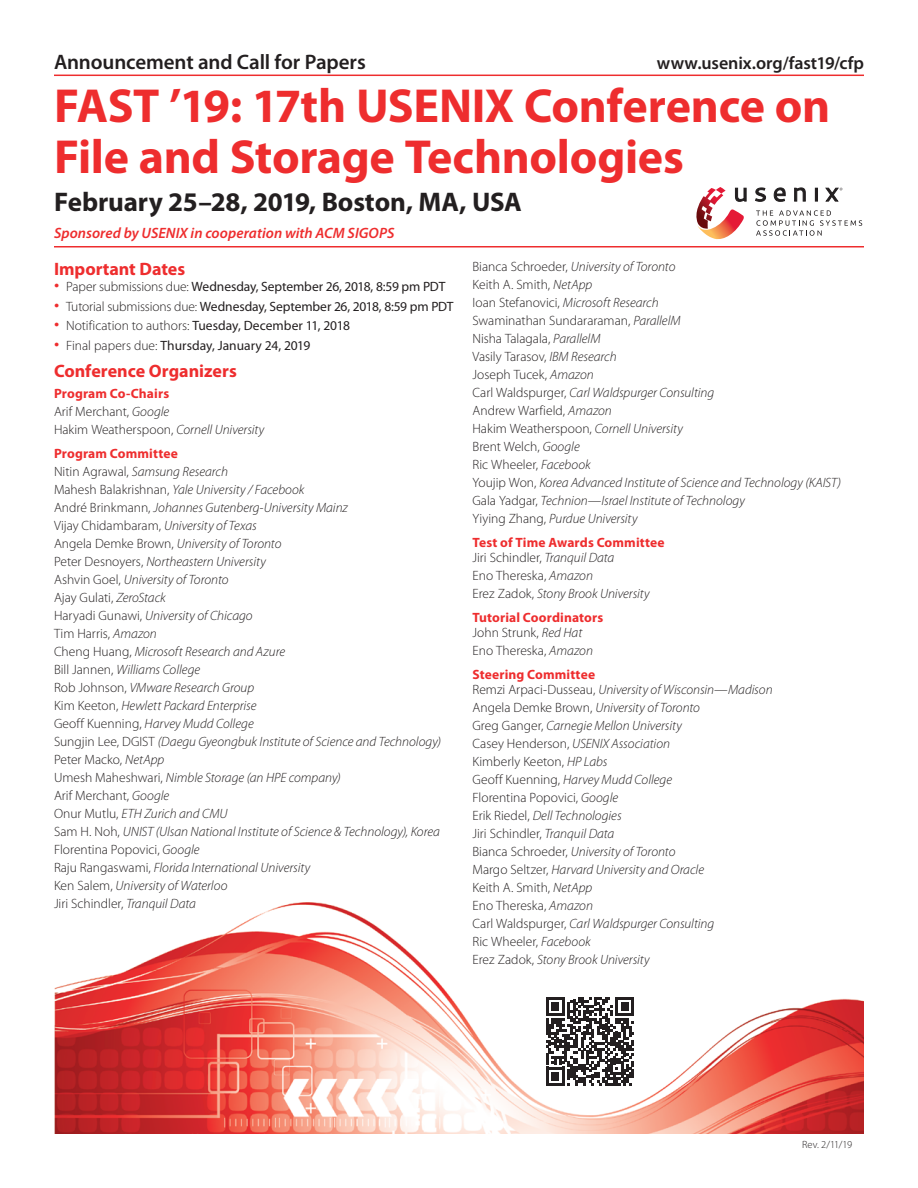
<style>
.page{position:relative;width:918px;height:1188px;background:#fff}
.page>*{position:absolute;margin:0;border:0;box-sizing:border-box;transform-origin:0 0}
.conference_name{font:700 48px/51px "Myriad Pro";letter-spacing:-.01em;color:#ee2d2e}
.dates_location{font:700 27px "Myriad Pro";letter-spacing:-.005em;color:#231f20}
.t1{font:600 21px "Myriad Pro";letter-spacing:-.005em;color:#231f20}
.head_1{font:700 18px "Myriad Pro";color:#ee2d2e}
.t2{font:600 18px "Myriad Pro";letter-spacing:-.005em;color:#231f20}
.conference_sponsor{font:italic 600 15px "Myriad Pro";color:#ee2d2e}
.organizers{font:italic 300 13.5px "Myriad Pro";color:#231f20}
.organizers-2{font:300 13.5px "Myriad Pro";color:#231f20}
.t3{font:13.5px "Myriad Pro";letter-spacing:-.005em;color:#231f20}
.head_2{font:700 13.5px "Myriad Pro";letter-spacing:.01em;color:#ee2d2e}
.t4{font:300 10.5px "Myriad Pro";letter-spacing:-.025em;color:#231f20}
.s1{font-weight:300;font-size:21px;color:#ee2d2e}
.s2{font-weight:300}
.s3{font-style:italic}
.s4{font-style:normal}
</style>
<div class="page">
<img style="left:54px;top:902px;width:810px;height:232px">
<hr style="left:54px;top:75px;width:810px;height:1px;background:#ee2d2e">
<hr style="left:54px;top:246px;width:810px;height:2px;background:#ee2d2e">
<svg style="left:755px;top:187px;width:12px;height:15px"></svg>
<svg style="left:773px;top:187px;width:13px;height:15px"></svg>
<svg style="left:794px;top:187px;width:12px;height:15px"></svg>
<div style="left:815px;top:188px;width:3px;height:14px;border:1px solid #231f20"></div>
<svg style="left:756px;top:210px;width:106px;height:26px"></svg>
<svg style="left:696px;top:187px;width:51px;height:53px"></svg>
<svg style="left:825px;top:187px;width:18px;height:15px"></svg>
<svg style="left:546px;top:997px;width:88px;height:88px"></svg>
<p class="t1" style="left:54px;top:50px;width:313px">Announcement and Call for Papers</p>
<p class="t2" style="left:657px;top:53px;width:209px">www.usenix.org/fast19/cfp</p>
<p class="conference_name" style="left:54px;top:80px;width:778px">FAST ’19: 17th USENIX Conference on<br>File and Storage Technologies</p>
<p class="dates_location" style="left:54px;top:187px;width:469px">February 25–28, 2019, Boston, MA, USA</p>
<p class="conference_sponsor" style="left:54px;top:225px;width:342px">Sponsored by USENIX in cooperation with ACM SIGOPS</p>
<p class="head_1" style="left:54px;top:258px;width:133px">Important Dates</p>
<p class="t3" style="left:54px;top:279px;width:393px"><span class="s1">•</span> <span class="s2">Paper submissions due:</span> Wednesday, September 26, 2018, 8:59 pm PDT</p>
<p class="t3" style="left:54px;top:299px;width:401px"><span class="s1">•</span> <span class="s2">Tutorial submissions due:</span> Wednesday, September 26, 2018, 8:59 pm PDT</p>
<p class="t3" style="left:54px;top:318px;width:297px"><span class="s1">•</span> <span class="s2">Notification to authors:</span> Tuesday, December 11, 2018</p>
<p class="t3" style="left:54px;top:338px;width:258px"><span class="s1">•</span> <span class="s2">Final papers due:</span> Thursday, January 24, 2019</p>
<p class="head_1" style="left:54px;top:360px;width:184px">Conference Organizers</p>
<p class="head_2" style="left:54px;top:385px;width:117px">Program Co-Chairs</p>
<p class="organizers-2" style="left:54px;top:404px;width:117px">Arif Merchant, <span class="s3">Google</span></p>
<p class="organizers-2" style="left:54px;top:422px;width:212px">Hakim Weatherspoon, <span class="s3">Cornell University</span></p>
<p class="head_2" style="left:54px;top:445px;width:125px">Program Committee</p>
<p class="organizers" style="left:54px;top:464px;width:175px"><span class="s4">Nitin Agrawal,</span> Samsung Research</p>
<p class="organizers" style="left:54px;top:482px;width:252px"><span class="s4">Mahesh Balakrishnan,</span> Yale University / Facebook</p>
<p class="organizers" style="left:54px;top:500px;width:295px"><span class="s4">André Brinkmann,</span> Johannes Gutenberg-University Mainz</p>
<p class="organizers-2" style="left:54px;top:518px;width:204px">Vijay Chidambaram, <span class="s3">University of Texas</span></p>
<p class="organizers" style="left:54px;top:536px;width:229px"><span class="s4">Angela Demke Brown,</span> University of Toronto</p>
<p class="organizers" style="left:54px;top:554px;width:213px"><span class="s4">Peter Desnoyers,</span> Northeastern University</p>
<p class="organizers" style="left:54px;top:572px;width:176px"><span class="s4">Ashvin Goel,</span> University of Toronto</p>
<p class="organizers-2" style="left:54px;top:590px;width:113px">Ajay Gulati, <span class="s3">ZeroStack</span></p>
<p class="organizers" style="left:54px;top:608px;width:200px"><span class="s4">Haryadi Gunawi,</span> University of Chicago</p>
<p class="organizers-2" style="left:54px;top:626px;width:104px">Tim Harris, <span class="s3">Amazon</span></p>
<p class="organizers" style="left:54px;top:644px;width:233px"><span class="s4">Cheng Huang,</span> Microsoft Research and Azure</p>
<p class="organizers" style="left:54px;top:662px;width:148px"><span class="s4">Bill Jannen,</span> Williams College</p>
<p class="organizers" style="left:54px;top:680px;width:202px"><span class="s4">Rob Johnson,</span> VMware Research Group</p>
<p class="organizers" style="left:54px;top:698px;width:204px"><span class="s4">Kim Keeton,</span> Hewlett Packard Enterprise</p>
<p class="organizers" style="left:54px;top:716px;width:201px"><span class="s4">Geoff Kuenning,</span> Harvey Mudd College</p>
<p class="organizers" style="left:54px;top:734px;width:389px"><span class="s4">Sungjin Lee, DGIST</span> (Daegu Gyeongbuk Institute of Science and Technology)</p>
<p class="organizers-2" style="left:54px;top:752px;width:112px">Peter Macko, <span class="s3">NetApp</span></p>
<p class="organizers" style="left:54px;top:770px;width:288px"><span class="s4">Umesh Maheshwari,</span> Nimble Storage (an HPE company)</p>
<p class="organizers-2" style="left:54px;top:788px;width:117px">Arif Merchant, <span class="s3">Google</span></p>
<p class="organizers" style="left:54px;top:806px;width:175px"><span class="s4">Onur Mutlu,</span> ETH Zurich and CMU</p>
<p class="organizers" style="left:54px;top:824px;width:387px"><span class="s4">Sam H. Noh,</span> UNIST (Ulsan National Institute of Science &amp; Technology), Korea</p>
<p class="organizers-2" style="left:54px;top:842px;width:147px">Florentina Popovici, <span class="s3">Google</span></p>
<p class="organizers" style="left:54px;top:860px;width:258px"><span class="s4">Raju Rangaswami,</span> Florida International University</p>
<p class="organizers" style="left:54px;top:878px;width:175px"><span class="s4">Ken Salem,</span> University of Waterloo</p>
<p class="organizers-2" style="left:54px;top:896px;width:143px">Jiri Schindler, <span class="s3">Tranquil Data</span></p>
<p class="organizers" style="left:472px;top:259px;width:204px"><span class="s4">Bianca Schroeder,</span> University of Toronto</p>
<p class="organizers-2" style="left:472px;top:277px;width:121px">Keith A. Smith, <span class="s3">NetApp</span></p>
<p class="organizers" style="left:472px;top:295px;width:188px"><span class="s4">Ioan Stefanovici,</span> Microsoft Research</p>
<p class="organizers-2" style="left:472px;top:313px;width:210px">Swaminathan Sundararaman, <span class="s3">ParallelM</span></p>
<p class="organizers-2" style="left:472px;top:331px;width:130px">Nisha Talagala, <span class="s3">ParallelM</span></p>
<p class="organizers-2" style="left:472px;top:349px;width:146px">Vasily Tarasov, <span class="s3">IBM Research</span></p>
<p class="organizers-2" style="left:472px;top:367px;width:123px">Joseph Tucek, <span class="s3">Amazon</span></p>
<p class="organizers" style="left:472px;top:385px;width:243px"><span class="s4">Carl Waldspurger,</span> Carl Waldspurger Consulting</p>
<p class="organizers-2" style="left:472px;top:403px;width:141px">Andrew Warfield, <span class="s3">Amazon</span></p>
<p class="organizers-2" style="left:472px;top:421px;width:212px">Hakim Weatherspoon, <span class="s3">Cornell University</span></p>
<p class="organizers-2" style="left:472px;top:439px;width:109px">Brent Welch, <span class="s3">Google</span></p>
<p class="organizers-2" style="left:472px;top:457px;width:120px">Ric Wheeler, <span class="s3">Facebook</span></p>
<p class="organizers" style="left:472px;top:475px;width:370px"><span class="s4">Youjip Won,</span> Korea Advanced Institute of Science and Technology (KAIST)</p>
<p class="organizers" style="left:472px;top:493px;width:274px"><span class="s4">Gala Yadgar,</span> Technion—Israel Institute of Technology</p>
<p class="organizers" style="left:472px;top:511px;width:166px"><span class="s4">Yiying Zhang,</span> Purdue University</p>
<p class="head_2" style="left:472px;top:535px;width:194px">Test of Time Awards Committee</p>
<p class="organizers-2" style="left:472px;top:550px;width:143px">Jiri Schindler, <span class="s3">Tranquil Data</span></p>
<p class="organizers-2" style="left:472px;top:568px;width:122px">Eno Thereska, <span class="s3">Amazon</span></p>
<p class="organizers" style="left:472px;top:586px;width:179px"><span class="s4">Erez Zadok,</span> Stony Brook University</p>
<p class="head_2" style="left:472px;top:610px;width:132px">Tutorial Coordinators</p>
<p class="organizers-2" style="left:472px;top:625px;width:111px">John Strunk, <span class="s3">Red Hat</span></p>
<p class="organizers-2" style="left:472px;top:643px;width:122px">Eno Thereska, <span class="s3">Amazon</span></p>
<p class="head_2" style="left:472px;top:667px;width:124px">Steering Committee</p>
<p class="organizers" style="left:472px;top:682px;width:302px"><span class="s4">Remzi Arpaci-Dusseau,</span> University of Wisconsin—Madison</p>
<p class="organizers" style="left:472px;top:700px;width:229px"><span class="s4">Angela Demke Brown,</span> University of Toronto</p>
<p class="organizers" style="left:472px;top:718px;width:211px"><span class="s4">Greg Ganger,</span> Carnegie Mellon University</p>
<p class="organizers" style="left:472px;top:736px;width:199px"><span class="s4">Casey Henderson,</span> USENIX Association</p>
<p class="organizers-2" style="left:472px;top:754px;width:137px">Kimberly Keeton, <span class="s3">HP Labs</span></p>
<p class="organizers" style="left:472px;top:772px;width:201px"><span class="s4">Geoff Kuenning,</span> Harvey Mudd College</p>
<p class="organizers-2" style="left:472px;top:790px;width:147px">Florentina Popovici, <span class="s3">Google</span></p>
<p class="organizers" style="left:472px;top:808px;width:151px"><span class="s4">Erik Riedel,</span> Dell Technologies</p>
<p class="organizers-2" style="left:472px;top:826px;width:143px">Jiri Schindler, <span class="s3">Tranquil Data</span></p>
<p class="organizers" style="left:472px;top:844px;width:204px"><span class="s4">Bianca Schroeder,</span> University of Toronto</p>
<p class="organizers" style="left:472px;top:862px;width:233px"><span class="s4">Margo Seltzer,</span> Harvard University and Oracle</p>
<p class="organizers-2" style="left:472px;top:880px;width:121px">Keith A. Smith, <span class="s3">NetApp</span></p>
<p class="organizers-2" style="left:472px;top:898px;width:122px">Eno Thereska, <span class="s3">Amazon</span></p>
<p class="organizers" style="left:472px;top:916px;width:243px"><span class="s4">Carl Waldspurger,</span> Carl Waldspurger Consulting</p>
<p class="organizers-2" style="left:472px;top:934px;width:120px">Ric Wheeler, <span class="s3">Facebook</span></p>
<p class="organizers" style="left:472px;top:952px;width:179px"><span class="s4">Erez Zadok,</span> Stony Brook University</p>
<p class="t4" style="left:802px;top:1139px;width:52px">Rev. 2/11/19</p>
</div>
